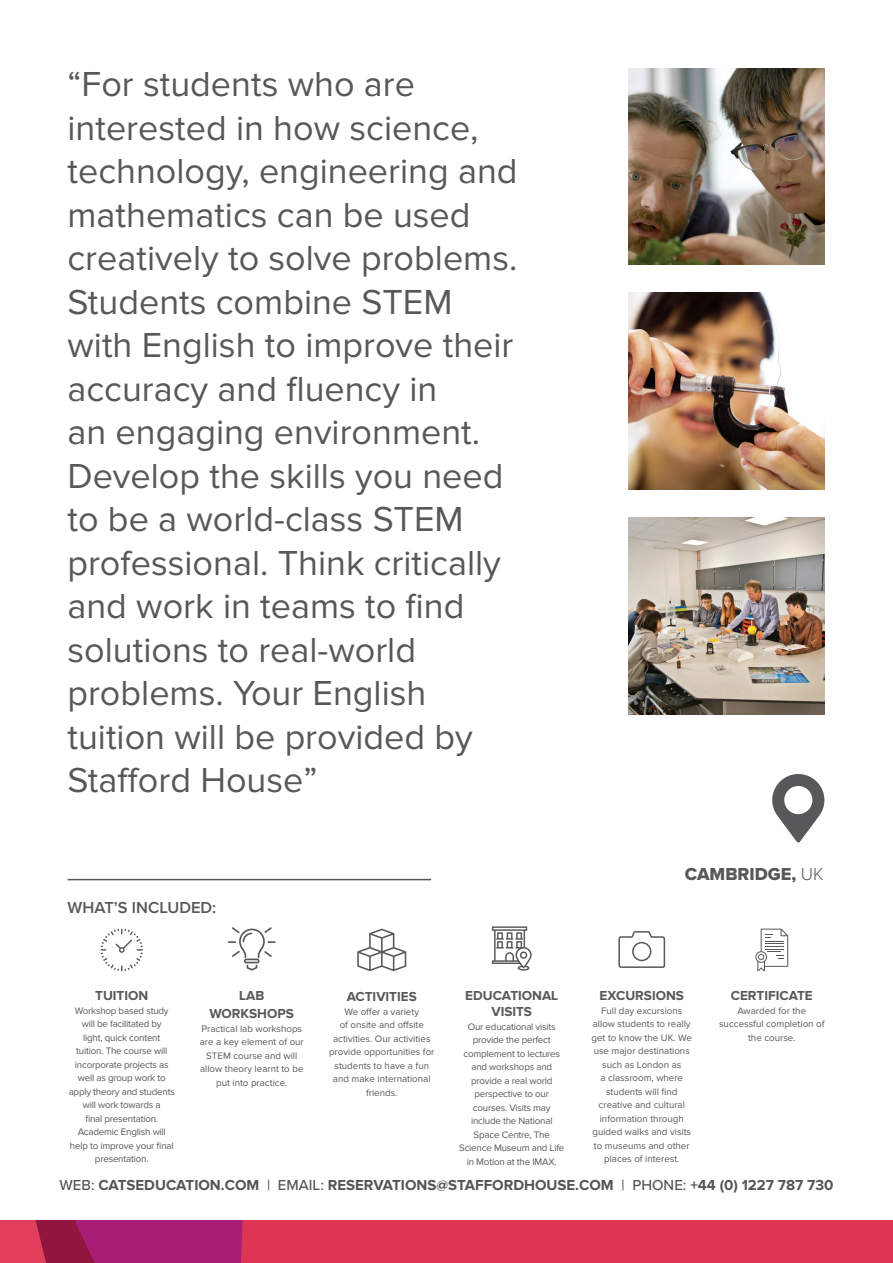
<style>
.page{position:relative;width:893px;height:1263px;background:#fff}
.page>*{position:absolute;margin:0;border:0;box-sizing:border-box;transform-origin:0 0}
.t1{font:36px/43.5px "Proxima Nova";color:#57585a}
.t2{font:18px "Proxima Nova Extrabld";color:#57585a}
.t3{font:600 16.5px "Proxima Nova";color:#57585a}
.Paragraph_Style1{font:700 15px "Proxima Nova";color:#545557}
.t4{font:700 13.5px/18px "Proxima Nova";color:#57585a;text-align:center}
.t5{font:9.75px/13.5px "Proxima Nova";color:#57585a;text-align:center}
.t6{font:9.75px/13.5px "Proxima Nova";letter-spacing:-.02em;color:#57585a;text-align:center}
.s1{font-family:"Proxima Nova";font-weight:300}
.s2{font-weight:500}
</style>
<div class="page">
<hr style="left:68px;top:879px;width:363px;height:1px;background:#58595b">
<svg style="left:772px;top:774px;width:52px;height:69px"></svg>
<img style="left:628px;top:518px;width:197px;height:196px">
<img style="left:628px;top:68px;width:197px;height:196px">
<img style="left:628px;top:293px;width:197px;height:196px">
<div style="left:0;top:1220px;width:893px;height:43px;background:#de3552"></div>
<svg style="left:0;top:1220px;width:243px;height:43px"></svg>
<svg style="left:755px;top:929px;width:33px;height:42px"></svg>
<svg style="left:101px;top:929px;width:42px;height:42px"></svg>
<svg style="left:618px;top:931px;width:48px;height:37px"></svg>
<svg style="left:357px;top:928px;width:49px;height:43px"></svg>
<svg style="left:492px;top:926px;width:40px;height:45px"></svg>
<svg style="left:228px;top:927px;width:48px;height:44px"></svg>
<p class="t1" style="left:68px;top:63px;width:451px">“For students who are interested in how science, technology, engineering and mathematics can be used creatively to solve problems.<br>Students combine STEM with English to improve their accuracy and fluency in<br>an engaging environment.<br>Develop the skills you need to be a world-class STEM professional. Think critically and work in teams to find solutions to real-world problems. Your English tuition will be provided by<br>Stafford House”</p>
<p class="t3" style="left:68px;top:895px;width:150px">WHAT’S INCLUDED:</p>
<p class="t2" style="left:685px;top:861px;width:141px">CAMBRIDGE, <span class="s1">UK</span></p>
<p class="t4" style="left:95px;top:987px;width:55px">TUITION</p>
<p class="t6" style="left:69px;top:1004px;width:108px">Workshop based study will be facilitated by<br>light, quick content tuition. The course will incorporate projects as well as group work to apply theory and students will work towards a<br>final presentation.<br>Academic English will help to improve your final presentation.</p>
<p class="t4" style="left:209px;top:987px;width:86px">LAB<br>WORKSHOPS</p>
<p class="t5" style="left:200px;top:1022px;width:106px">Practical lab workshops are a key element of our<br>STEM course and will allow theory learnt to be put into practice.</p>
<p class="t4" style="left:347px;top:988px;width:72px">ACTIVITIES</p>
<p class="t5" style="left:329px;top:1005px;width:107px">We offer a variety<br>of onsite and offsite activities. Our activities provide opportunities for students to have a fun and make international friends.</p>
<p class="t4" style="left:465px;top:987px;width:94px">EDUCATIONAL</p>
<p class="t4" style="left:491px;top:1003px;width:42px">VISITS</p>
<p class="t6" style="left:459px;top:1020px;width:107px">Our educational visits provide the perfect complement to lectures and workshops and provide a real world perspective to our courses. Visits may include the National<br>Space Centre, The<br>Science Museum and Life in Motion at the IMAX.</p>
<p class="t4" style="left:600px;top:987px;width:86px">EXCURSIONS</p>
<p class="t5" style="left:592px;top:1004px;width:102px">Full day excursions allow students to really get to know the UK. We use major destinations such as London as<br>a classroom, where students will find creative and cultural information through guided walks and visits to museums and other places of interest.</p>
<p class="t4" style="left:731px;top:987px;width:83px">CERTIFICATE</p>
<p class="t5" style="left:719px;top:1004px;width:107px">Awarded for the successful completion of the course.</p>
<p class="Paragraph_Style1" style="left:59px;top:1178px;width:776px"><span class="s2">WEB:</span> CATSEDUCATION.COM <span class="s2">| EMAIL:</span> RESERVATIONS@STAFFORDHOUSE.COM <span class="s2">| PHONE:</span> +44 (0) 1227 787 730</p>
</div>
